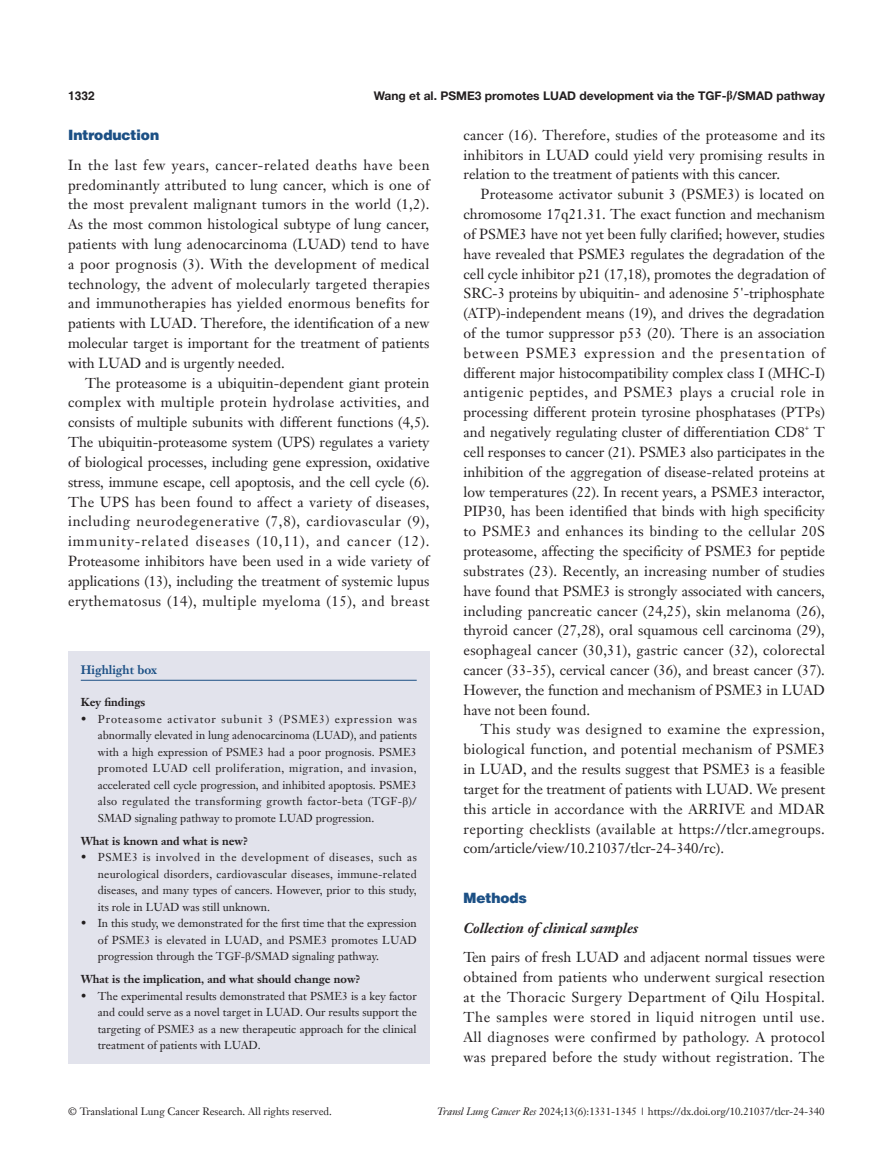
<style>
.page{position:relative;width:893px;height:1170px;background:#fff}
.page>*{position:absolute;margin:0;border:0;box-sizing:border-box;transform-origin:0 0}
.t1{font:14.25px/19.8px "Janson Text LT";color:#231f20;text-align:justify}
._2ji-zhengti{font:italic 700 14.25px "Janson Text LT";color:#231f20}
._1ji-zhengti{font:900 14.25px "Helvetica";color:#1c5085}
._1ji-6_5{font:900 14.25px "Helvetica";color:#1c5085}
.t2{font:700 12px "Helvetica Neue LT Pro";color:#231f20}
.Cite{font:700 12px "Janson Text LT";color:#1c5085}
.t3{font:700 12px "Helvetica";color:#231f20}
.box-zhengwen{font:11.25px/16.5px "Janson Text LT";color:#231f20;text-align:justify}
.box-biaoti-1_5mm{font:700 11.25px "Janson Text LT";color:#231f20}
.box-biaoti{font:700 11.25px "Janson Text LT";color:#231f20}
.t4{font:10.5px "Janson Text LT";color:#231f20}
.t5{font:8.25px "Janson Text LT";color:#231f20}
.s1{font-family:"Times New Roman"}
.s2{font-style:italic}
</style>
<div class="page">
<div style="left:68px;top:650px;width:361px;height:413px;background:#e2e3ec"></div>
<hr style="left:81px;top:679px;width:336px;height:1px;background:#1c5085">
<p class="t3" style="left:68px;top:88px;width:28px">1332</p>
<p class="t2" style="left:374px;top:88px;width:453px">Wang et al. PSME3 promotes LUAD development via the TGF-<span class="s1">β</span>/SMAD pathway</p>
<p class="_1ji-zhengti" style="left:68px;top:126px;width:93px">Introduction</p>
<p class="t1" style="left:68px;top:155px;width:363px">In the last few years, cancer-related deaths have been predominantly attributed to lung cancer, which is one of the most prevalent malignant tumors in the world (1,2).<br>As the most common histological subtype of lung cancer, patients with lung adenocarcinoma (LUAD) tend to have a poor prognosis (3). With the development of medical technology, the advent of molecularly targeted therapies and immunotherapies has yielded enormous benefits for patients with LUAD. Therefore, the identification of a new molecular target is important for the treatment of patients with LUAD and is urgently needed.</p>
<p class="t1" style="left:68px;top:372px;width:363px;text-indent:17px">The proteasome is a ubiquitin-dependent giant protein complex with multiple protein hydrolase activities, and consists of multiple subunits with different functions (4,5).<br>The ubiquitin-proteasome system (UPS) regulates a variety of biological processes, including gene expression, oxidative stress, immune escape, cell apoptosis, and the cell cycle (6).<br>The UPS has been found to affect a variety of diseases, including neurodegenerative (7,8), cardiovascular (9), immunity-related diseases (10,11), and cancer (12).<br>Proteasome inhibitors have been used in a wide variety of applications (13), including the treatment of systemic lupus erythematosus (14), multiple myeloma (15), and breast</p>
<p class="Cite" style="left:81px;top:662px;width:78px">Highlight box</p>
<p class="box-biaoti" style="left:81px;top:695px;width:66px">Key findings</p>
<p class="box-zhengwen" style="left:98px;top:710px;width:321px;text-indent:-17px">• Proteasome activator subunit 3 (PSME3) expression was abnormally elevated in lung adenocarcinoma (LUAD), and patients with a high expression of PSME3 had a poor prognosis. PSME3 promoted LUAD cell proliferation, migration, and invasion, accelerated cell cycle progression, and inhibited apoptosis. PSME3 also regulated the transforming growth factor-beta (TGF-<span class="s1">β</span>)/ SMAD signaling pathway to promote LUAD progression.</p>
<p class="box-biaoti-1_5mm" style="left:81px;top:833px;width:169px">What is known and what is new?</p>
<p class="box-zhengwen" style="left:98px;top:849px;width:321px;text-indent:-17px">• PSME3 is involved in the development of diseases, such as neurological disorders, cardiovascular diseases, immune-related diseases, and many types of cancers. However, prior to this study, its role in LUAD was still unknown.</p>
<p class="box-zhengwen" style="left:98px;top:915px;width:320px;text-indent:-17px">• In this study, we demonstrated for the first time that the expression of PSME3 is elevated in LUAD, and PSME3 promotes LUAD progression through the TGF-<span class="s1">β</span>/SMAD signaling pathway.</p>
<p class="box-biaoti-1_5mm" style="left:81px;top:971px;width:281px">What is the implication, and what should change now?</p>
<p class="box-zhengwen" style="left:98px;top:987px;width:321px;text-indent:-17px">• The experimental results demonstrated that PSME3 is a key factor and could serve as a novel target in LUAD. Our results support the targeting of PSME3 as a new therapeutic approach for the clinical treatment of patients with LUAD.</p>
<p class="t1" style="left:463px;top:125px;width:363px">cancer (16). Therefore, studies of the proteasome and its inhibitors in LUAD could yield very promising results in relation to the treatment of patients with this cancer.</p>
<p class="t1" style="left:463px;top:184px;width:363px;text-indent:17px">Proteasome activator subunit 3 (PSME3) is located on chromosome 17q21.31. The exact function and mechanism of PSME3 have not yet been fully clarified; however, studies have revealed that PSME3 regulates the degradation of the cell cycle inhibitor p21 (17,18), promotes the degradation of SRC-3 proteins by ubiquitin- and adenosine 5'-triphosphate (ATP)-independent means (19), and drives the degradation of the tumor suppressor p53 (20). There is an association between PSME3 expression and the presentation of different major histocompatibility complex class I (MHC-I) antigenic peptides, and PSME3 plays a crucial role in processing different protein tyrosine phosphatases (PTPs) and negatively regulating cluster of differentiation CD8</p>
<p class="t1" style="left:463px;top:422px;width:363px;text-indent:350px">T cell responses to cancer (21). PSME3 also participates in the inhibition of the aggregation of disease-related proteins at low temperatures (22). In recent years, a PSME3 interactor, PIP30, has been identified that binds with high specificity to PSME3 and enhances its binding to the cellular 20S proteasome, affecting the specificity of PSME3 for peptide substrates (23). Recently, an increasing number of studies have found that PSME3 is strongly associated with cancers, including pancreatic cancer (24,25), skin melanoma (26), thyroid cancer (27,28), oral squamous cell carcinoma (29), esophageal cancer (30,31), gastric cancer (32), colorectal cancer (33-35), cervical cancer (36), and breast cancer (37).<br>However, the function and mechanism of PSME3 in LUAD have not been found.</p>
<p class="t1" style="left:463px;top:719px;width:363px;text-indent:17px">This study was designed to examine the expression, biological function, and potential mechanism of PSME3 in LUAD, and the results suggest that PSME3 is a feasible target for the treatment of patients with LUAD. We present this article in accordance with the ARRIVE and MDAR reporting checklists (available at https://tlcr.amegroups. com/article/view/10.21037/tlcr-24-340/rc).</p>
<p class="_1ji-6_5" style="left:463px;top:888px;width:65px">Methods</p>
<p class="_2ji-zhengti" style="left:463px;top:918px;width:176px">Collection of clinical samples</p>
<p class="t1" style="left:463px;top:947px;width:363px">Ten pairs of fresh LUAD and adjacent normal tissues were obtained from patients who underwent surgical resection at the Thoracic Surgery Department of Qilu Hospital.<br>The samples were stored in liquid nitrogen until use.<br>All diagnoses were confirmed by pathology. A protocol was prepared before the study without registration. The</p>
<p class="t5" style="left:805px;top:422px;width:6px">+</p>
<p class="t4" style="left:68px;top:1104px;width:265px">© Translational Lung Cancer Research. All rights reserved.</p>
<p class="t4" style="left:437px;top:1104px;width:389px"><span class="s2">Transl Lung Cancer Res</span> 2024;13(6):1331-1345 | https://dx.doi.org/10.21037/tlcr-24-340</p>
</div>
